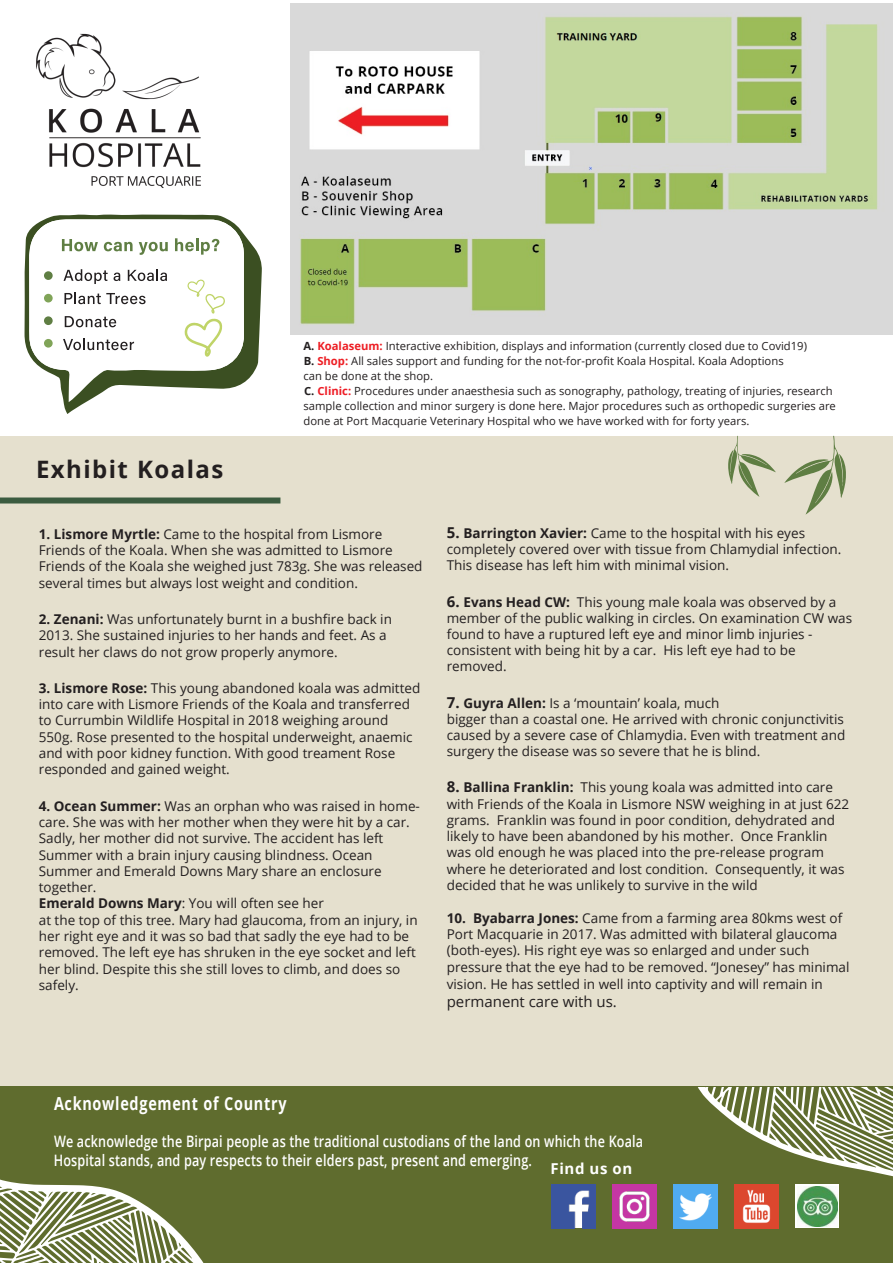
<style>
.page{position:relative;width:893px;height:1263px;background:#fff}
.page>*{position:absolute;margin:0;border:0;box-sizing:border-box;transform-origin:0 0}
.t1{font:700 24px "Open Sans";letter-spacing:.06em;color:#231f20}
.t2{font:700 18px "Open Sans";letter-spacing:.05em;color:#fff;scale:.8 1}
.t3{font:600 15.75px/18.6px "Open Sans";letter-spacing:.01em;color:#fff;scale:.8 1}
.t4{font:15px "Open Sans";color:#231f20}
.t5{font:700 15px "Open Sans";letter-spacing:.04em;color:#fff}
.t6{font:13.5px/16.4px "Open Sans";color:#231f20}
.t7{font:11.25px/15px "Open Sans";color:#231f20}
.s1{font-weight:700}
.s2{font-weight:700;color:#ed1e24}
.s3{font-weight:700;color:#ee1c25}
.s4{font-weight:700;font-size:15px}
</style>
<div class="page">
<svg style="left:24px;top:214px;width:238px;height:200px"></svg>
<svg style="left:29px;top:219px;width:215px;height:183px"></svg>
<div style="left:0;top:436px;width:893px;height:653px;background:#e5e0ce"></div>
<div style="left:0;top:497px;width:280px;height:6px;background:#3b5c40"></div>
<svg style="left:784px;top:436px;width:62px;height:79px"></svg>
<svg style="left:728px;top:436px;width:48px;height:61px"></svg>
<img style="left:36px;top:33px;width:165px;height:155px">
<div style="left:0;top:1086px;width:893px;height:177px;background:#5f6c2e"></div>
<svg style="left:0;top:1179px;width:204px;height:84px"></svg>
<svg style="left:698px;top:1087px;width:195px;height:133px"></svg>
<img style="left:551px;top:1184px;width:44px;height:44px">
<img style="left:612px;top:1184px;width:44px;height:44px">
<img style="left:673px;top:1184px;width:44px;height:44px">
<img style="left:734px;top:1184px;width:44px;height:44px">
<svg style="left:795px;top:1184px;width:44px;height:44px"></svg>
<img style="left:797px;top:1186px;width:40px;height:40px">
<img style="left:290px;top:3px;width:602px;height:331px">
<p class="t1" style="left:36px;top:452px;width:189px">Exhibit Koalas</p>
<p class="t7" style="left:303px;top:338px;width:534px"><span class="s1">A.</span> <span class="s2">Koalaseum:</span> Interactive exhibition, displays and information (currently closed due to Covid19)<br><span class="s1">B.</span> <span class="s2">Shop:</span> All sales support and funding for the not-for-profit Koala Hospital. Koala Adoptions<br>can be done at the shop.<br><span class="s1">C.</span> <span class="s3">Clinic:</span> Procedures under anaesthesia such as sonography, pathology, treating of injuries, research sample collection and minor surgery is done here. Major procedures such as orthopedic surgeries are done at Port Macquarie Veterinary Hospital who we have worked with for forty years.</p>
<p class="t6" style="left:39px;top:525px;width:385px"><span class="s1">1. Lismore Myrtle:</span> Came to the hospital from Lismore Friends of the Koala. When she was admitted to Lismore Friends of the Koala she weighed just 783g. She was released several times but always lost weight and condition.</p>
<p class="t6" style="left:39px;top:610px;width:355px"><span class="s1">2. Zenani:</span> Was unfortunately burnt in a bushfire back in<br>2013. She sustained injuries to her hands and feet. As a result her claws do not grow properly anymore.</p>
<p class="t6" style="left:39px;top:679px;width:383px"><span class="s1">3. Lismore Rose:</span> This young abandoned koala was admitted into care with Lismore Friends of the Koala and transferred to Currumbin Wildlife Hospital in 2018 weighing around 550g. Rose presented to the hospital underweight, anaemic and with poor kidney function. With good treament Rose responded and gained weight.</p>
<p class="t6" style="left:39px;top:797px;width:383px"><span class="s1">4. Ocean Summer:</span> Was an orphan who was raised in home&shy;care. She was with her mother when they were hit by a car.<br>Sadly, her mother did not survive. The accident has left Summer with a brain injury causing blindness. Ocean Summer and Emerald Downs Mary share an enclosure together.<br><span class="s1">Emerald Downs Mary</span>: You will often see her<br>at the top of this tree. Mary had glaucoma, from an injury, in her right eye and it was so bad that sadly the eye had to be removed. The left eye has shruken in the eye socket and left her blind. Despite this she still loves to climb, and does so safely.</p>
<p class="t6" style="left:447px;top:525px;width:396px"><span class="s4">5.</span> <span class="s1">Barrington Xavier:</span> Came to the hospital with his eyes completely covered over with tissue from Chlamydial infection.<br>This disease has left him with minimal vision.</p>
<p class="t6" style="left:447px;top:593px;width:407px"><span class="s4">6.</span> <span class="s1">Evans Head CW:</span> This young male koala was observed by a member of the public walking in circles. On examination CW was found to have a ruptured left eye and minor limb injuries - consistent with being hit by a car. His left eye had to be removed.</p>
<p class="t6" style="left:447px;top:694px;width:400px"><span class="s4">7.</span> <span class="s1">Guyra Allen:</span> Is a ‘mountain’ koala, much<br>bigger than a coastal one. He arrived with chronic conjunctivitis caused by a severe case of Chlamydia. Even with treatment and surgery the disease was so severe that he is blind.</p>
<p class="t6" style="left:447px;top:779px;width:404px"><span class="s4">8.</span> <span class="s1">Ballina Franklin:</span> This young koala was admitted into care with Friends of the Koala in Lismore NSW weighing in at just 622 grams. Franklin was found in poor condition, dehydrated and likely to have been abandoned by his mother. Once Franklin was old enough he was placed into the pre-release program where he deteriorated and lost condition. Consequently, it was decided that he was unlikely to survive in the wild</p>
<p class="t6" style="left:447px;top:909px;width:404px"><span class="s1">10. Byabarra Jones:</span> Came from a farming area 80kms west of Port Macquarie in 2017. Was admitted with bilateral glaucoma (both-eyes). His right eye was so enlarged and under such pressure that the eye had to be removed. “Jonesey” has minimal vision. He has settled in well into captivity and will remain in</p>
<p class="t4" style="left:447px;top:991px;width:172px">permanent care with us.</p>
<p class="t2" style="left:54px;top:1091px;width:292px">Acknowledgement of Country</p>
<p class="t3" style="left:54px;top:1132px;width:738px">We acknowledge the Birpai people as the traditional custodians of the land on which the Koala<br>Hospital stands, and pay respects to their elders past, present and emerging.</p>
<p class="t5" style="left:551px;top:1158px;width:83px">Find us on</p>
</div>
